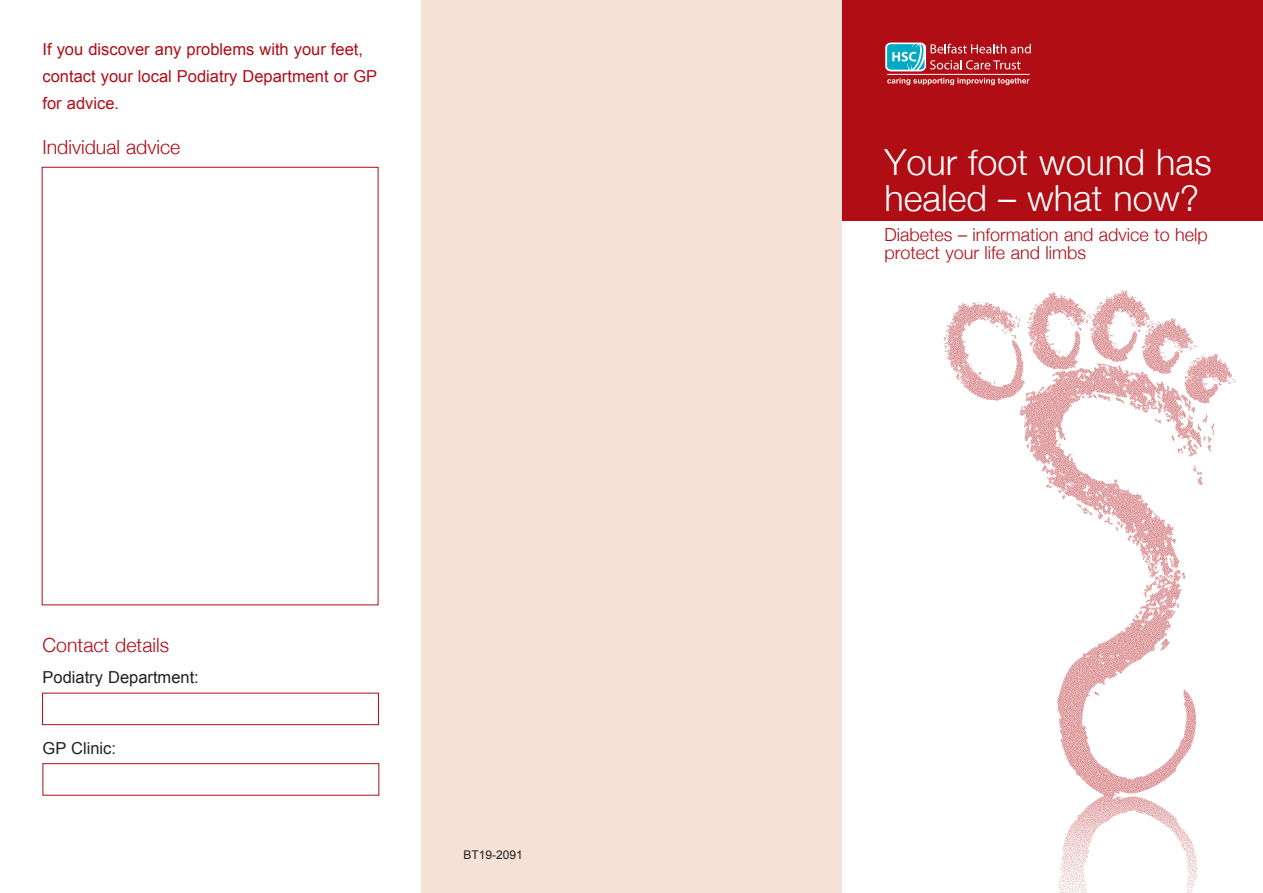
<style>
.page{position:relative;width:1263px;height:893px;background:#fff}
.page>*{position:absolute;margin:0;border:0;box-sizing:border-box;transform-origin:0 0}
.subhead{font:300 36px/36px "Helvetica Neue";color:#fff}
.subhead-2{font:300 19.5px "Helvetica Neue";color:#b00d15}
.subhead-3{font:300 18px/18px "Helvetica Neue";color:#b00d15}
.Body_text{font:16.5px/27px "Arial";color:#b00d15}
.Body_text-2{font:16.5px "Arial";color:#231f20}
.Body_text-3{font:12px "Arial";color:#231f20}
</style>
<div class="page">
<div style="left:842px;top:0;width:421px;height:221px;background:#b00d15"></div>
<div style="left:421px;top:0;width:421px;height:893px;background:#f6e1d7"></div>
<img style="left:943px;top:290px;width:293px;height:603px">
<div style="left:42px;top:693px;width:337px;height:32px;border:1px solid #b00d15"></div>
<div style="left:43px;top:763px;width:336px;height:32px;border:1px solid #b00d15"></div>
<svg style="left:930px;top:44px;width:101px;height:9px"></svg>
<svg style="left:930px;top:60px;width:91px;height:10px"></svg>
<svg style="left:885px;top:43px;width:41px;height:28px"></svg>
<svg style="left:887px;top:44px;width:37px;height:26px"></svg>
<svg style="left:887px;top:78px;width:142px;height:7px"></svg>
<p class="Body_text" style="left:43px;top:35px;width:336px">If you discover any problems with your feet, contact your local Podiatry Department or GP for advice.</p>
<p class="subhead-2" style="left:43px;top:131px;width:139px">Individual advice</p>
<p class="subhead-2" style="left:43px;top:629px;width:128px">Contact details</p>
<p class="Body_text-2" style="left:43px;top:667px;width:158px">Podiatry Department:</p>
<p class="Body_text-2" style="left:43px;top:738px;width:75px">GP Clinic:</p>
<p class="Body_text-3" style="left:463px;top:847px;width:61px">BT19-2091</p>
<p class="subhead" style="left:884px;top:142px;width:329px">Your foot wound has healed – what now?</p>
<p class="subhead-3" style="left:884px;top:225px;width:325px">Diabetes – information and advice to help protect your life and limbs</p>
</div>
